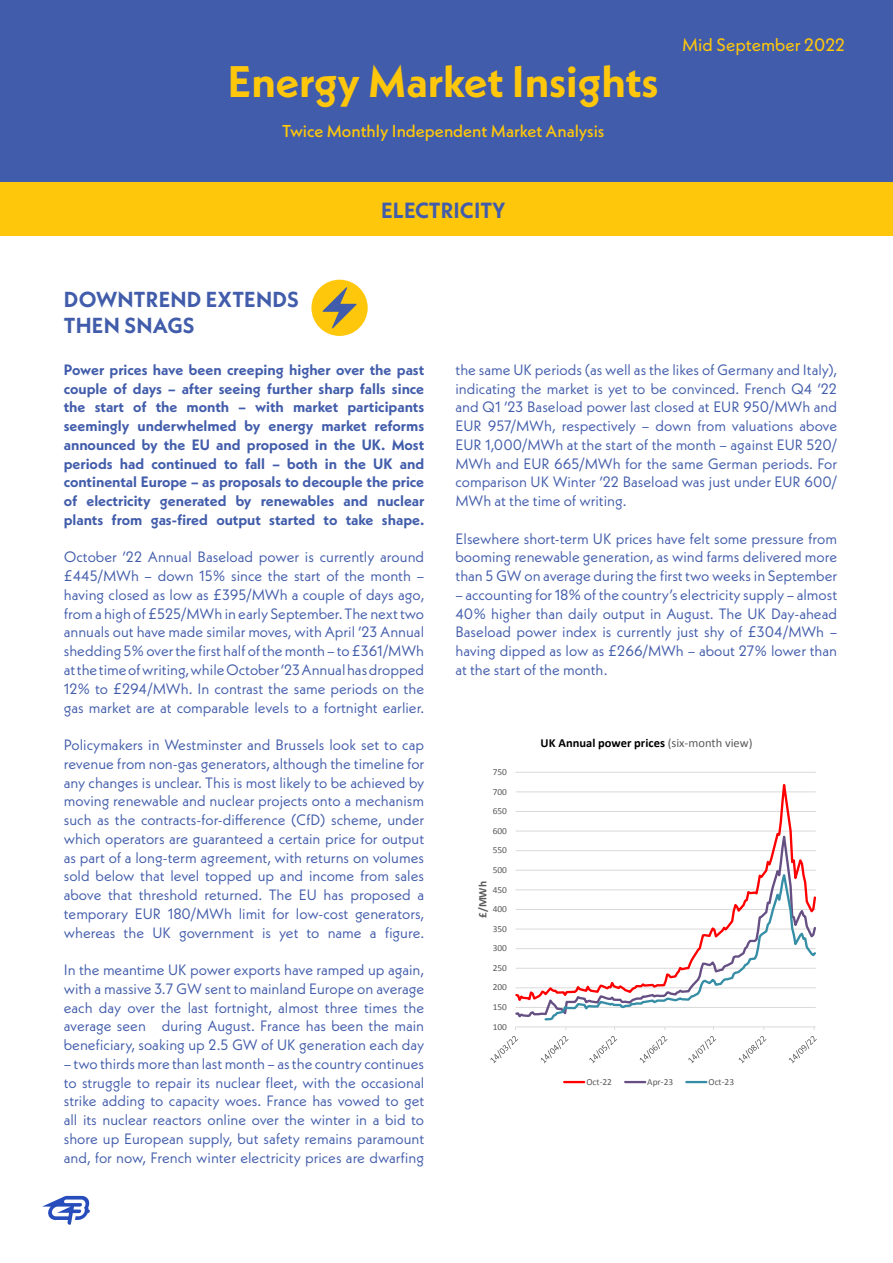
<style>
.page{position:relative;width:893px;height:1263px;background:#fff}
.page>*{position:absolute;margin:0;border:0;box-sizing:border-box;transform-origin:0 0}
.PAGE_HEADER_BLUE_PAG{font:700 44.1px "Neue Kabel";color:#fec70c}
.t1{font:700 21.9px "Neue Kabel";color:#415caa}
.t2{font:700 21.75px/26.1px "Neue Kabel";letter-spacing:.01em;color:#415caa}
.t3{font:18px "Neue Kabel";color:#fec70c}
.PAGE_HEADER_BLUE_PAG-2{font:500 17.25px "Neue Kabel";color:#fec70c}
.Body_Copy_White_Page{font:15px/18.8px "Neue Kabel";color:#415caa;text-align:justify}
.Body_Copy_White_Page-2{font:700 15px/18.8px "Neue Kabel";color:#415caa;text-align:justify}
.t4{font:700 12.3px "Calibri";letter-spacing:.005em;color:#000}
.t5{font:700 11.55px "Calibri";color:#595959}
.t6{font:9.3px "Calibri";color:#595959}
.s1{font-weight:400;color:#595959}
</style>
<div class="page">
<div style="left:0;top:0;width:893px;height:182px;background:#415caa"></div>
<svg style="left:42px;top:1196px;width:48px;height:29px"></svg>
<svg style="left:490px;top:772px;width:327px;height:312px"></svg>
<div style="left:0;top:182px;width:893px;height:54px;background:#fec70c"></div>
<div style="left:311px;top:280px;width:57px;height:56px;background:#fec70c;border-radius:50%"></div>
<svg style="left:323px;top:287px;width:34px;height:41px"></svg>
<p class="PAGE_HEADER_BLUE_PAG" style="left:228px;top:53px;width:432px">Energy Market Insights</p>
<p class="PAGE_HEADER_BLUE_PAG-2" style="left:282px;top:120px;width:324px">Twice Monthly Independent Market Analysis</p>
<p class="t1" style="left:381px;top:196px;width:126px">ELECTRICITY</p>
<p class="t3" style="left:682px;top:34px;width:164px">Mid September 2022</p>
<p class="t2" style="left:64px;top:286px;width:237px">DOWNTREND EXTENDS<br>THEN SNAGS</p>
<p class="Body_Copy_White_Page-2" style="left:64px;top:360px;width:362px">Power prices have been creeping higher over the past couple of days – after seeing further sharp falls since the start of the month – with market participants seemingly underwhelmed by energy market reforms announced by the EU and proposed in the UK. Most periods had continued to fall – both in the UK and continental Europe – as proposals to decouple the price of electricity generated by renewables and nuclear plants from gas-fired output started to take shape.</p>
<p class="Body_Copy_White_Page" style="left:64px;top:548px;width:362px">October ’22 Annual Baseload power is currently around £445/MWh – down 15% since the start of the month – having closed as low as £395/MWh a couple of days ago, from a high of £525/MWh in early September. The next two annuals out have made similar moves, with April ’23 Annual shedding 5% over the first half of the month – to £361/MWh at the time of writing, while October ’23 Annual has dropped 12% to £294/MWh. In contrast the same periods on the gas market are at comparable levels to a fortnight earlier.</p>
<p class="Body_Copy_White_Page" style="left:64px;top:735px;width:362px">Policymakers in Westminster and Brussels look set to cap revenue from non-gas generators, although the timeline for any changes is unclear. This is most likely to be achieved by moving renewable and nuclear projects onto a mechanism such as the contracts-for-difference (CfD) scheme, under which operators are guaranteed a certain price for output as part of a long-term agreement, with returns on volumes sold below that level topped up and income from sales above that threshold returned. The EU has proposed a temporary EUR 180/MWh limit for low-cost generators, whereas the UK government is yet to name a figure.</p>
<p class="Body_Copy_White_Page" style="left:64px;top:960px;width:362px">In the meantime UK power exports have ramped up again, with a massive 3.7 GW sent to mainland Europe on average each day over the last fortnight, almost three times the average seen during August. France has been the main beneficiary, soaking up 2.5 GW of UK generation each day</p>
<p class="Body_Copy_White_Page" style="left:64px;top:1054px;width:362px">– two thirds more than last month – as the country continues to struggle to repair its nuclear fleet, with the occasional strike adding to capacity woes. France has vowed to get all its nuclear reactors online over the winter in a bid to shore up European supply, but safety remains paramount and, for now, French winter electricity prices are dwarfing</p>
<p class="Body_Copy_White_Page" style="left:455px;top:360px;width:383px">the same UK periods (as well as the likes of Germany and Italy), indicating the market is yet to be convinced. French Q4 ’22 and Q1 ’23 Baseload power last closed at EUR 950/MWh and EUR 957/MWh, respectively – down from valuations above EUR 1,000/MWh at the start of the month – against EUR 520/ MWh and EUR 665/MWh for the same German periods. For comparison UK Winter ’22 Baseload was just under EUR 600/ MWh at the time of writing.</p>
<p class="Body_Copy_White_Page" style="left:455px;top:529px;width:383px">Elsewhere short-term UK prices have felt some pressure from booming renewable generation, as wind farms delivered more than 5 GW on average during the first two weeks in September</p>
<p class="Body_Copy_White_Page" style="left:455px;top:585px;width:383px">– accounting for 18% of the country’s electricity supply – almost 40% higher than daily output in August. The UK Day-ahead Baseload power index is currently just shy of £304/MWh – having dipped as low as £266/MWh – about 27% lower than at the start of the month.</p>
<p class="t6" style="left:493px;top:765px;width:16px">750</p>
<p class="t6" style="left:493px;top:785px;width:16px">700</p>
<p class="t6" style="left:493px;top:805px;width:16px">650</p>
<p class="t6" style="left:493px;top:824px;width:16px">600</p>
<p class="t6" style="left:493px;top:844px;width:16px">550</p>
<p class="t6" style="left:493px;top:863px;width:16px">500</p>
<p class="t5" style="left:474px;top:918px;width:38px;rotate:-90deg">£/MWh</p>
<p class="t6" style="left:493px;top:883px;width:16px">450</p>
<p class="t6" style="left:493px;top:902px;width:16px">400</p>
<p class="t6" style="left:493px;top:922px;width:16px">350</p>
<p class="t6" style="left:493px;top:942px;width:16px">300</p>
<p class="t6" style="left:493px;top:961px;width:16px">250</p>
<p class="t6" style="left:493px;top:981px;width:16px">200</p>
<p class="t6" style="left:493px;top:1000px;width:16px">150</p>
<p class="t6" style="left:493px;top:1020px;width:16px">100</p>
<p class="t4" style="left:541px;top:734px;width:213px">UK Annual power prices <span class="s1">(six-month view)</span></p>
<p class="t6" style="left:586px;top:1075px;width:27px">Oct-22</p>
<p class="t6" style="left:647px;top:1075px;width:27px">Apr-23</p>
<p class="t6" style="left:708px;top:1075px;width:27px">Oct-23</p>
</div>
